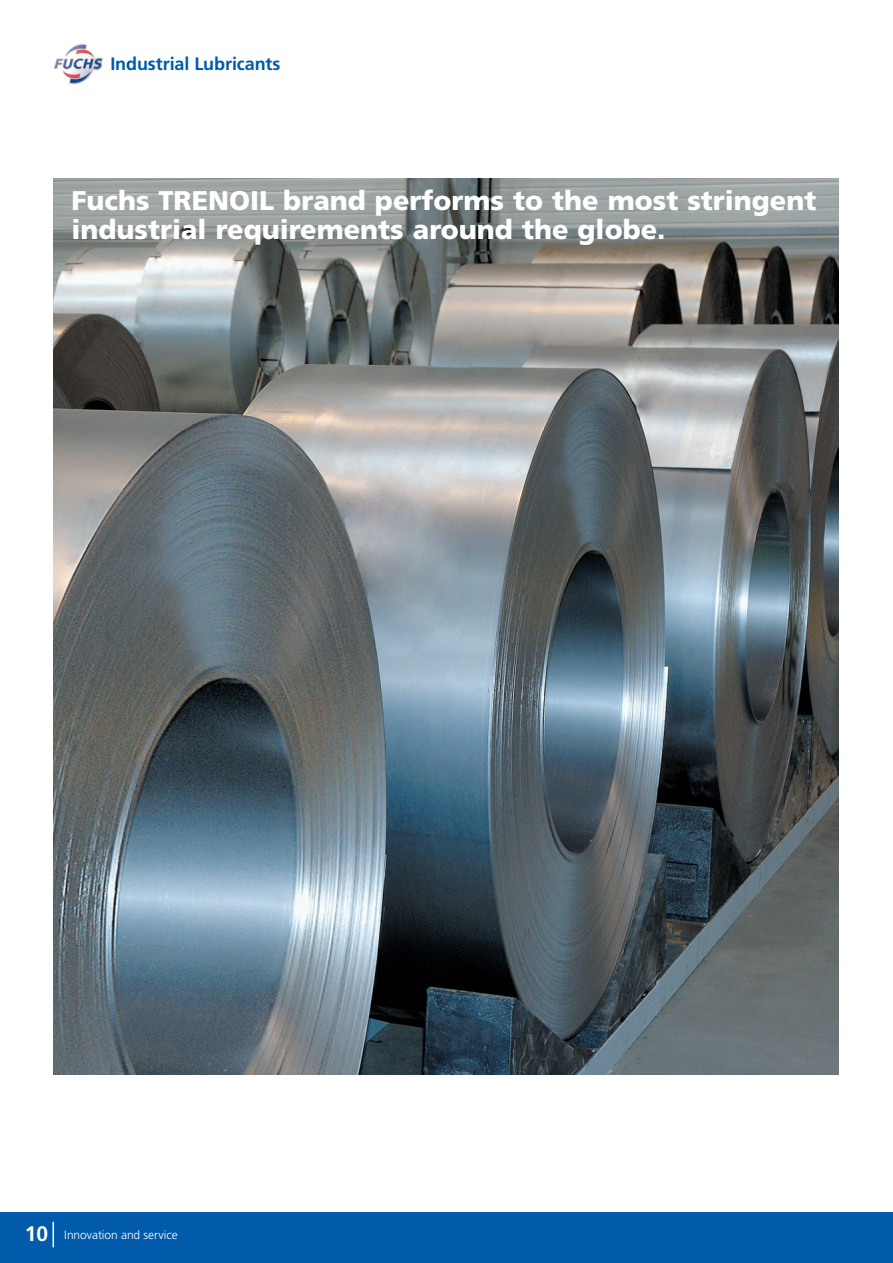
<style>
.page{position:relative;width:893px;height:1263px;background:#fff}
.page>*{position:absolute;margin:0;border:0;box-sizing:border-box;transform-origin:0 0}
.t1{font:900 27px/28.5px "Frutiger";color:#fff}
.t2{font:700 18px "Frutiger";letter-spacing:-.005em;color:#015aaa}
.t3{font:300 12px "Frutiger";color:#fff}
.s1{font-weight:700;font-size:21px}
</style>
<div class="page">
<img style="left:54px;top:44px;width:49px;height:40px">
<img style="left:53px;top:179px;width:786px;height:895px">
<div style="left:0;top:1212px;width:893px;height:51px;background:#015aaa"></div>
<svg style="left:53px;top:1222px;width:1px;height:25px"></svg>
<p class="t2" style="left:110px;top:53px;width:172px">Industrial Lubricants</p>
<p class="t1" style="left:72px;top:186px;width:746px">Fuchs TRENOIL brand performs to the most stringent industrial requirements around the globe.</p>
<p class="t3" style="left:25px;top:1227px;width:154px"><span class="s1">10</span> Innovation and service</p>
</div>
